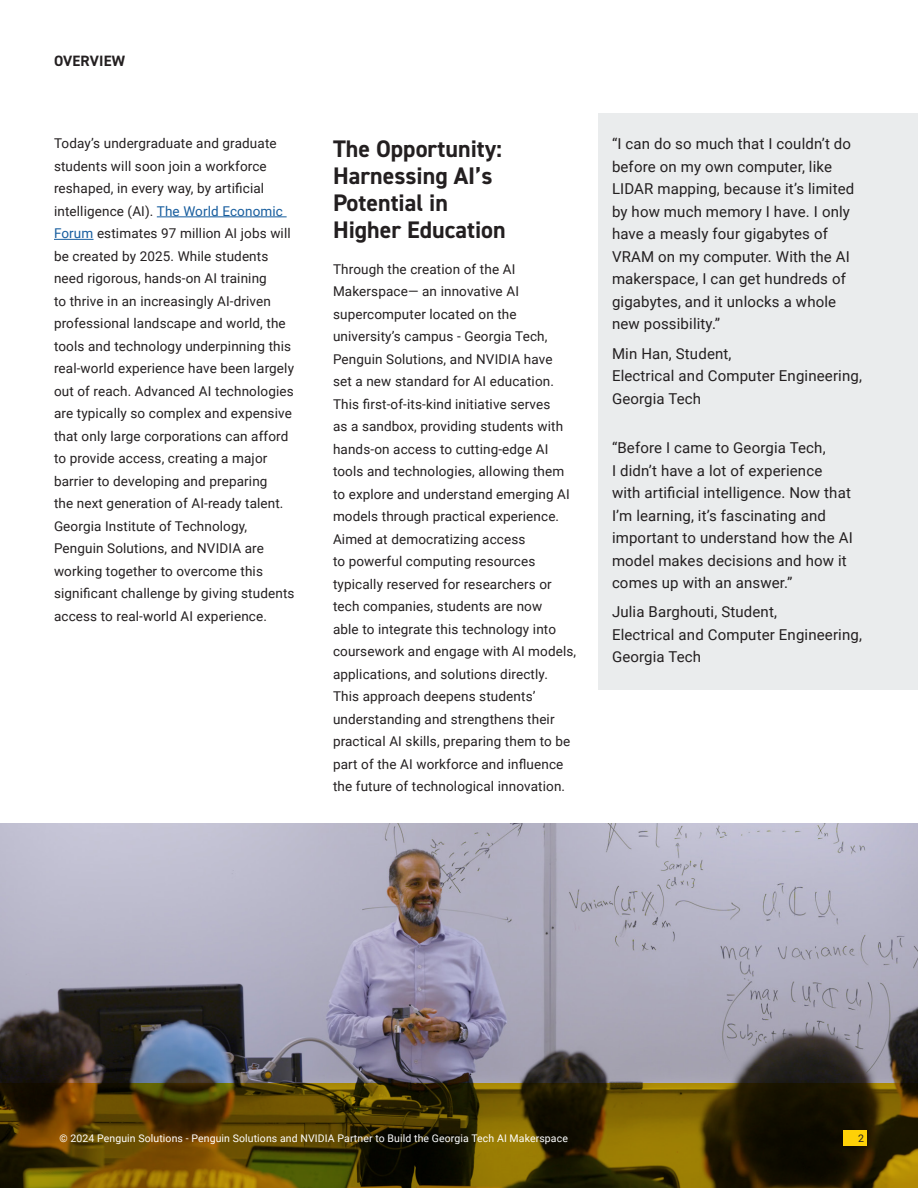
<style>
.page{position:relative;width:918px;height:1188px;background:#fff}
.page>*{position:absolute;margin:0;border:0;box-sizing:border-box;transform-origin:0 0}
.Page_-_Heading_regular{font:700 24px/27px "DIN2014";color:#231f20}
.Page_-_Body_bold{font:15px/22.5px "Roboto";letter-spacing:.01em;color:#231f20}
.Page_-_Eyebrow{font:700 15px "DIN2014";letter-spacing:.01em;color:#231f20}
.Page_-_Body{font:13.5px/22.5px "Roboto";letter-spacing:.01em;color:#231f20}
.Page_-_Body-2{font:10.5px "Roboto";letter-spacing:.01em;color:#fff}
.Page_-_Body-3{font:10.5px "Roboto";color:#231f20}
.s1{color:#175d9e}
</style>
<div class="page">
<img style="left:0;top:824px;width:918px;height:259px">
<div style="left:598px;top:113px;width:320px;height:577px;background:#eaeced"></div>
<svg style="left:0;top:1083px;width:918px;height:105px;background:#4c3a01"></svg>
<hr style="left:157px;top:217px;width:130px;height:1px;background:#175d9e">
<hr style="left:54px;top:239px;width:40px;height:1px;background:#175d9e">
<div style="left:843px;top:1131px;width:24px;height:15px;background:#fed107"></div>
<p class="Page_-_Eyebrow" style="left:54px;top:51px;width:72px">OVERVIEW</p>
<p class="Page_-_Body" style="left:54px;top:132px;width:242px">Today’s undergraduate and graduate students will soon join a workforce reshaped, in every way, by artificial intelligence (AI). <span class="s1">The World Economic Forum</span> estimates 97 million AI jobs will be created by 2025. While students need rigorous, hands-on AI training<br>to thrive in an increasingly AI-driven professional landscape and world, the tools and technology underpinning this real-world experience have been largely out of reach. Advanced AI technologies are typically so complex and expensive that only large corporations can afford to provide access, creating a major barrier to developing and preparing<br>the next generation of AI-ready talent.<br>Georgia Institute of Technology, Penguin Solutions, and NVIDIA are working together to overcome this significant challenge by giving students access to real-world AI experience.</p>
<p class="Page_-_Heading_regular" style="left:333px;top:135px;width:174px">The Opportunity:<br>Harnessing AI’s<br>Potential in<br>Higher Education</p>
<p class="Page_-_Body" style="left:333px;top:257px;width:245px">Through the creation of the AI Makerspace— an innovative AI supercomputer located on the university’s campus - Georgia Tech, Penguin Solutions, and NVIDIA have<br>set a new standard for AI education.<br>This first-of-its-kind initiative serves<br>as a sandbox, providing students with hands-on access to cutting-edge AI tools and technologies, allowing them to explore and understand emerging AI models through practical experience.<br>Aimed at democratizing access<br>to powerful computing resources typically reserved for researchers or tech companies, students are now<br>able to integrate this technology into coursework and engage with AI models, applications, and solutions directly.<br>This approach deepens students’ understanding and strengthens their practical AI skills, preparing them to be part of the AI workforce and influence the future of technological innovation.</p>
<p class="Page_-_Body_bold" style="left:612px;top:132px;width:244px">“I can do so much that I couldn’t do before on my own computer, like<br>LIDAR mapping, because it’s limited by how much memory I have. I only have a measly four gigabytes of<br>VRAM on my computer. With the AI makerspace, I can get hundreds of gigabytes, and it unlocks a whole new possibility.”</p>
<p class="Page_-_Body_bold" style="left:612px;top:342px;width:251px">Min Han, Student,<br>Electrical and Computer Engineering,<br>Georgia Tech</p>
<p class="Page_-_Body_bold" style="left:612px;top:436px;width:242px">“Before I came to Georgia Tech,<br>I didn’t have a lot of experience with artificial intelligence. Now that<br>I’m learning, it’s fascinating and important to understand how the AI model makes decisions and how it comes up with an answer.”</p>
<p class="Page_-_Body_bold" style="left:612px;top:600px;width:251px">Julia Barghouti, Student,<br>Electrical and Computer Engineering,<br>Georgia Tech</p>
<p class="Page_-_Body-2" style="left:59px;top:1131px;width:510px">© 2024 Penguin Solutions - Penguin Solutions and NVIDIA Partner to Build the Georgia Tech AI Makerspace</p>
<p class="Page_-_Body-3" style="left:858px;top:1131px;width:7px">2</p>
</div>
